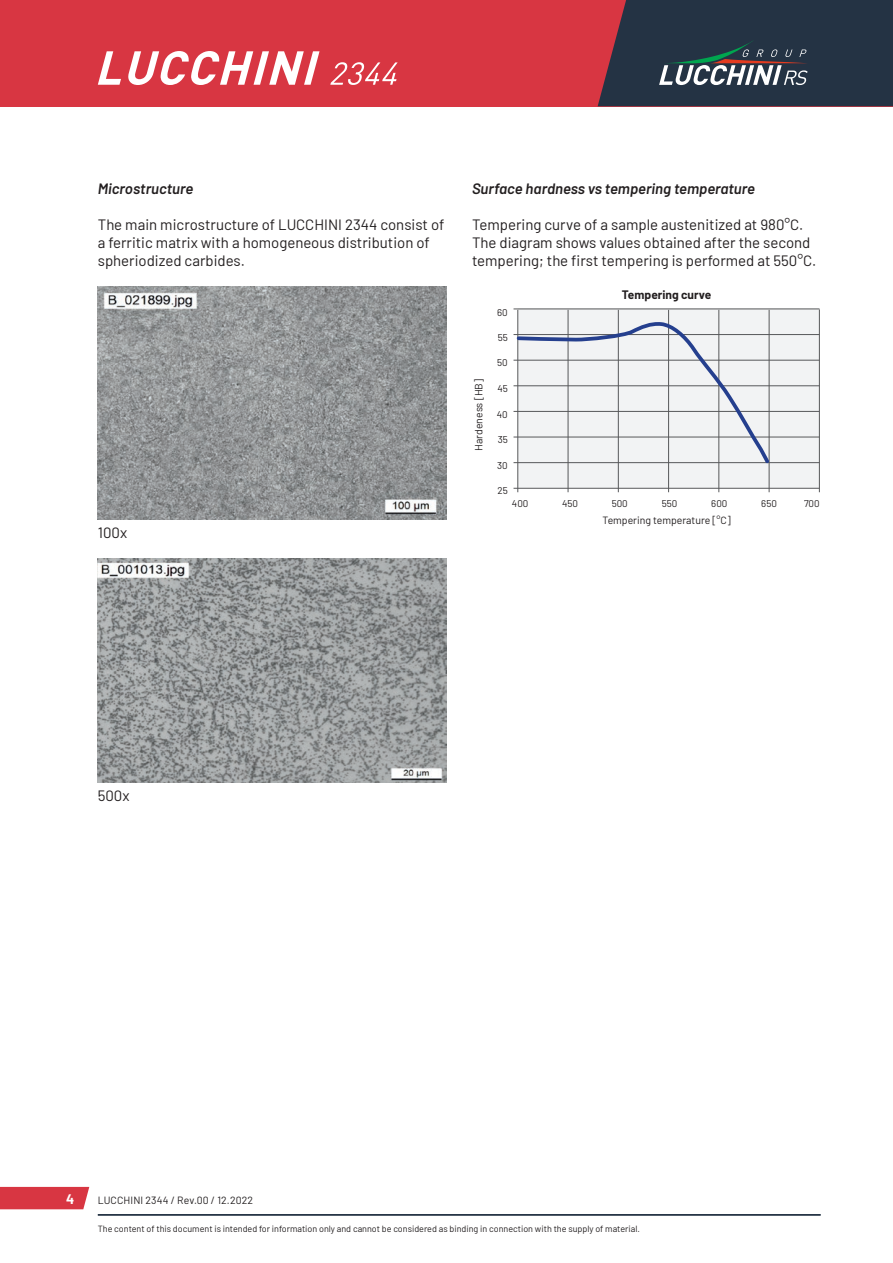
<style>
.page{position:relative;width:893px;height:1263px;background:#fff}
.page>*{position:absolute;margin:0;border:0;box-sizing:border-box;transform-origin:0 0}
.t1{font:15px/18px "Barlow";color:#231f20}
.t2{font:italic 600 15px "Barlow";color:#231f20}
.t3{font:700 13.5px "Barlow";color:#fff}
.t4{font:700 12px "Barlow";color:#231f20}
.t5{font:10.5px "Barlow";color:#231f20}
.t6{font:9.75px "Barlow";color:#231f20}
.t7{font:9px "Barlow";color:#231f20}
</style>
<div class="page">
<div style="left:0;top:0;width:893px;height:106px;background:#d83642"></div>
<svg style="left:598px;top:0;width:295px;height:106px;background:#363c4b"></svg>
<hr style="left:98px;top:1214px;width:723px;height:1px;background:#243344">
<div style="left:0;top:1187px;width:89px;height:22px;background:#d83642"></div>
<hr style="left:98px;top:1215px;width:723px;height:1px;background:#243344">
<svg style="left:98px;top:51px;width:300px;height:34px"></svg>
<img style="left:98px;top:287px;width:348px;height:233px">
<img style="left:98px;top:559px;width:348px;height:224px">
<div style="left:518px;top:309px;width:301px;height:179px;background:#f2f3f4"></div>
<hr style="left:513px;top:488px;width:306px;height:1px;background:#57585a">
<hr style="left:513px;top:360px;width:306px;height:1px;background:#57585a">
<hr style="left:513px;top:334px;width:306px;height:1px;background:#57585a">
<hr style="left:513px;top:309px;width:306px;height:1px;background:#57585a">
<hr style="left:513px;top:385px;width:306px;height:1px;background:#57585a">
<hr style="left:513px;top:411px;width:306px;height:1px;background:#57585a">
<hr style="left:513px;top:437px;width:306px;height:1px;background:#57585a">
<hr style="left:513px;top:462px;width:306px;height:1px;background:#57585a">
<hr style="left:517px;top:310px;width:1px;height:182px;background:#57585a">
<hr style="left:819px;top:309px;width:1px;height:183px;background:#57585a">
<hr style="left:769px;top:310px;width:1px;height:182px;background:#57585a">
<hr style="left:718px;top:310px;width:1px;height:182px;background:#57585a">
<hr style="left:668px;top:310px;width:1px;height:182px;background:#57585a">
<hr style="left:618px;top:310px;width:1px;height:182px;background:#57585a">
<hr style="left:568px;top:310px;width:1px;height:182px;background:#57585a">
<svg style="left:515px;top:322px;width:256px;height:143px"></svg>
<p class="t2" style="left:98px;top:177px;width:97px">Microstructure</p>
<p class="t1" style="left:98px;top:214px;width:348px">The main microstructure of LUCCHINI 2344 consist of a ferritic matrix with a homogeneous distribution of spheriodized carbides.</p>
<p class="t1" style="left:98px;top:522px;width:31px">100x</p>
<p class="t2" style="left:472px;top:177px;width:284px">Surface hardness vs tempering temperature</p>
<p class="t1" style="left:472px;top:214px;width:346px">Tempering curve of a sample austenitized at 980°C.<br>The diagram shows values obtained after the second tempering; the first tempering is performed at 550°C.</p>
<p class="t5" style="left:471px;top:451px;width:73px;rotate:-90deg">Hardeness [HB]</p>
<p class="t6" style="left:497px;top:305px;width:12px">60</p>
<p class="t6" style="left:498px;top:330px;width:12px">55</p>
<p class="t6" style="left:497px;top:356px;width:12px">50</p>
<p class="t6" style="left:497px;top:381px;width:12px">45</p>
<p class="t6" style="left:497px;top:407px;width:12px">40</p>
<p class="t6" style="left:498px;top:432px;width:12px">35</p>
<p class="t6" style="left:497px;top:458px;width:12px">30</p>
<p class="t6" style="left:497px;top:484px;width:12px">25</p>
<p class="t4" style="left:622px;top:285px;width:91px">Tempering curve</p>
<p class="t6" style="left:512px;top:496px;width:18px">400</p>
<p class="t6" style="left:562px;top:496px;width:18px">450</p>
<p class="t6" style="left:612px;top:496px;width:18px">500</p>
<p class="t6" style="left:662px;top:496px;width:17px">550</p>
<p class="t6" style="left:711px;top:496px;width:18px">600</p>
<p class="t6" style="left:761px;top:496px;width:17px">650</p>
<p class="t6" style="left:804px;top:496px;width:17px">700</p>
<p class="t5" style="left:602px;top:512px;width:130px">Tempering temperature [°C]</p>
<p class="t1" style="left:98px;top:785px;width:33px">500x</p>
<p class="t3" style="left:66px;top:1189px;width:10px">4</p>
<p class="t5" style="left:98px;top:1192px;width:157px">LUCCHINI 2344 / Rev.00 / 12.2022</p>
<p class="t7" style="left:98px;top:1222px;width:544px">The content of this document is intended for information only and cannot be considered as binding in connection with the supply of material.</p>
</div>
